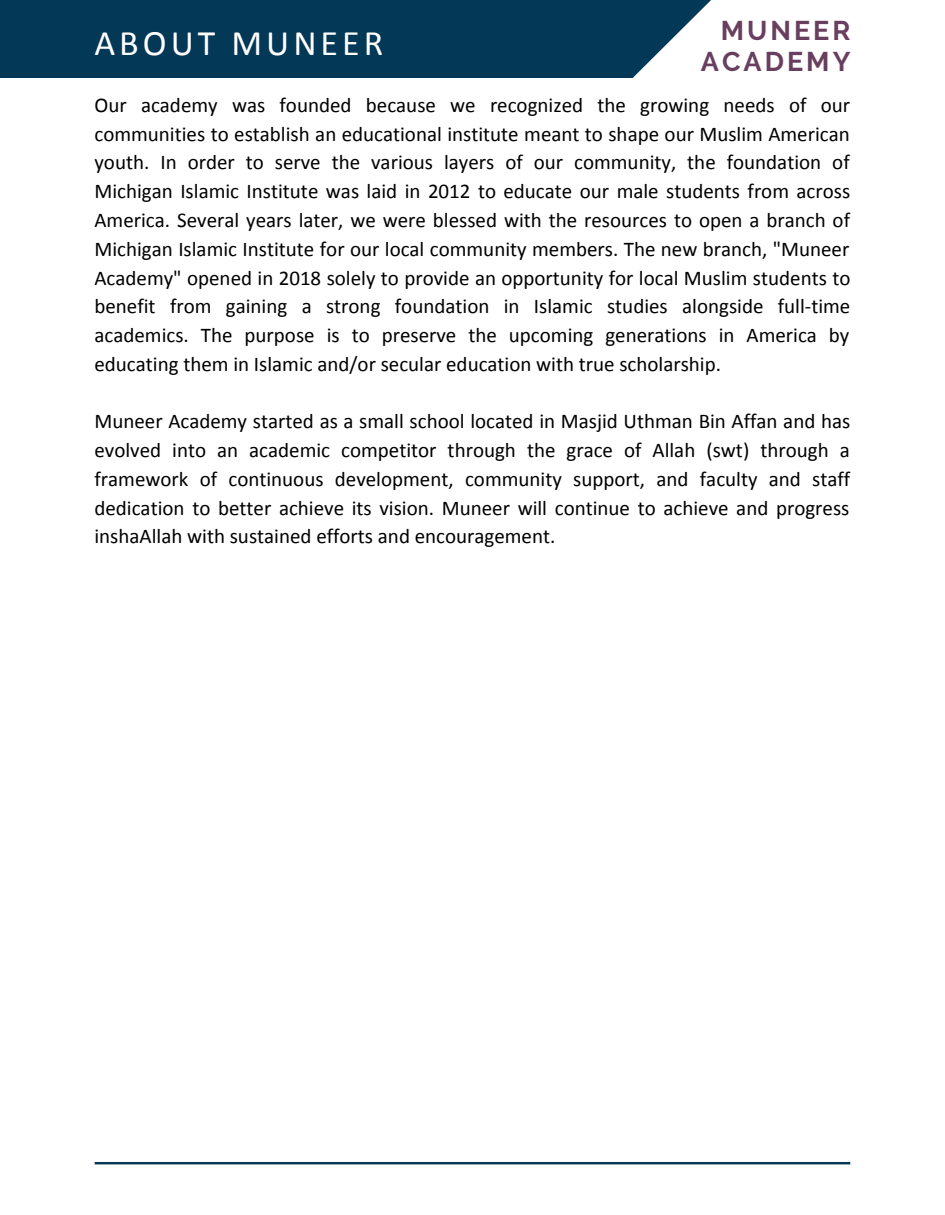
<style>
.page{position:relative;width:945px;height:1215px;background:#fff}
.page>*{position:absolute;margin:0;border:0;box-sizing:border-box;transform-origin:0 0}
.t1{font:36px "Calibri";letter-spacing:.11em;color:#fff}
.t2{font:700 27px/31.5px "Raleway";letter-spacing:.11em;color:#683f5f;text-align:right}
.t3{font:21px/28.8px "Calibri";color:#000;text-align:justify}
</style>
<div class="page">
<div style="left:0;top:0;width:711px;height:78px;background:#043857"></div>
<hr style="left:95px;top:1162px;width:755px;height:2px;background:#043857">
<p class="t2" style="left:701px;top:14px;width:151px">MUNEER<br>ACADEMY</p>
<p class="t3" style="left:94px;top:92px;width:757px">Our academy was founded because we recognized the growing needs of our communities to establish an educational institute meant to shape our Muslim American youth. In order to serve the various layers of our community, the foundation of Michigan Islamic Institute was laid in 2012 to educate our male students from across America. Several years later, we were blessed with the resources to open a branch of Michigan Islamic Institute for our local community members. The new branch, "Muneer Academy" opened in 2018 solely to provide an opportunity for local Muslim students to benefit from gaining a strong foundation in Islamic studies alongside full-time academics. The purpose is to preserve the upcoming generations in America by educating them in Islamic and/or secular education with true scholarship.</p>
<p class="t3" style="left:94px;top:409px;width:757px">Muneer Academy started as a small school located in Masjid Uthman Bin Affan and has evolved into an academic competitor through the grace of Allah (swt) through a framework of continuous development, community support, and faculty and staff dedication to better achieve its vision. Muneer will continue to achieve and progress inshaAllah with sustained efforts and encouragement.</p>
<h1 class="t1" style="left:94px;top:28px;width:290px">ABOUT MUNEER</h1>
</div>
